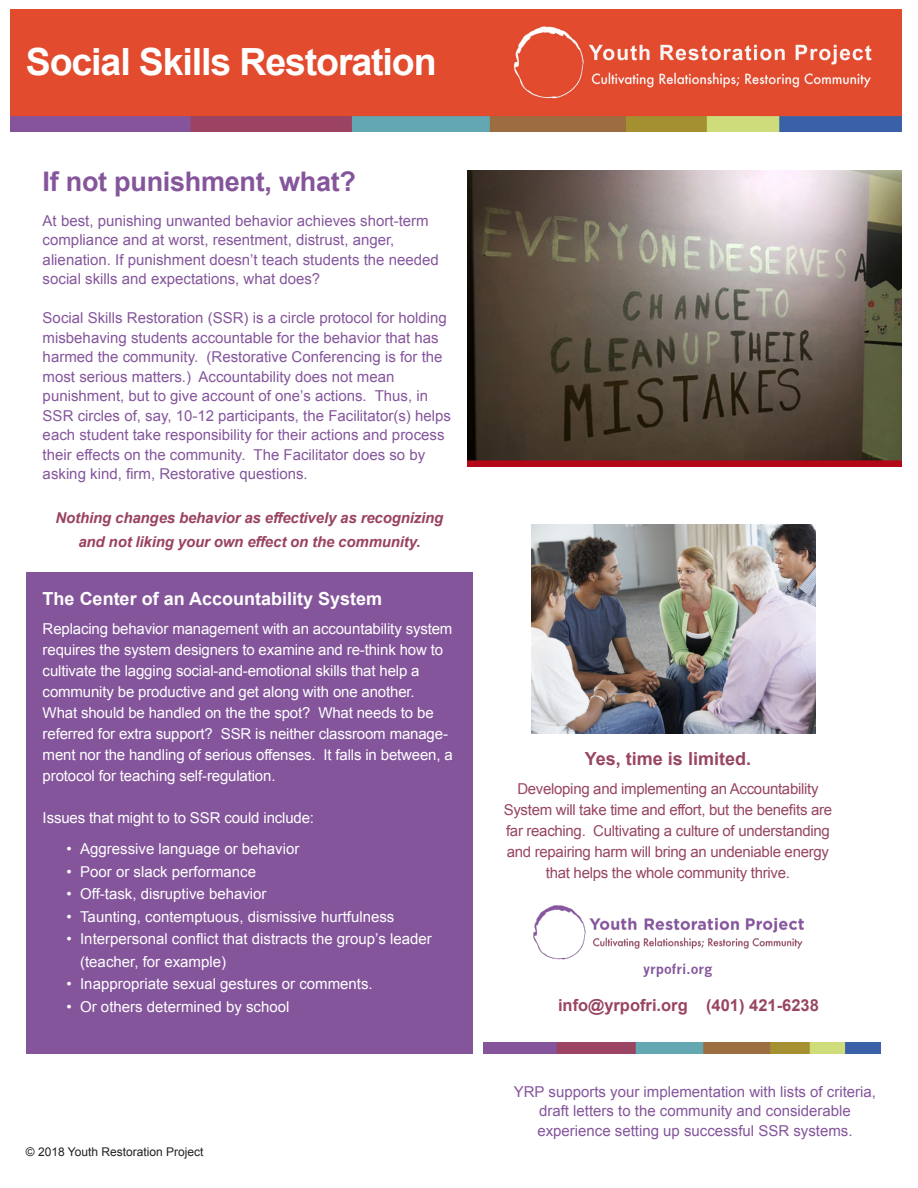
<style>
.page{position:relative;width:918px;height:1188px;background:#fff}
.page>*{position:absolute;margin:0;border:0;box-sizing:border-box;transform-origin:0 0}
.t1{font:700 37.5px "Arial";letter-spacing:-.03em;color:#fff}
.t2{font:700 27px "Arial";letter-spacing:-.01em;color:#85559c}
.t3{font:700 18px "Arial";color:#fff}
.t4{font:700 18px "Arial";color:#984562}
.t5{font:700 16.5px "Arial";color:#984562}
.t6{font:15px/19.5px "Arial";color:#85559c}
.t7{font:15px/21px "Arial";letter-spacing:-.01em;color:#fff}
.t8{font:15px/21px "Arial";letter-spacing:-.02em;color:#984562;text-align:center}
.t9{font:italic 700 15px/24px "Arial";letter-spacing:-.01em;color:#9a4262;text-align:center}
.t10{font:700 13.5px "News Gothic";color:#85559c}
.t11{font:12px "Arial";color:#231f20}
</style>
<div class="page">
<img style="left:532px;top:524px;width:284px;height:209px">
<img style="left:483px;top:1043px;width:398px;height:11px">
<img style="left:11px;top:10px;width:891px;height:121px">
<img style="left:533px;top:905px;width:271px;height:55px">
<img style="left:467px;top:170px;width:435px;height:297px">
<div style="left:26px;top:572px;width:446px;height:482px;background:#85559c"></div>
<p class="t1" style="left:26px;top:37px;width:412px">Social Skills Restoration</p>
<p class="t2" style="left:43px;top:164px;width:315px">If not punishment, what?</p>
<p class="t6" style="left:43px;top:211px;width:398px">At best, punishing unwanted behavior achieves short-term compliance and at worst, resentment, distrust, anger, alienation. If punishment doesn’t teach students the needed social skills and expectations, what does?</p>
<p class="t6" style="left:43px;top:309px;width:410px">Social Skills Restoration (SSR) is a circle protocol for holding misbehaving students accountable for the behavior that has harmed the community. (Restorative Conferencing is for the most serious matters.) Accountability does not mean punishment, but to give account of one’s actions. Thus, in SSR circles of, say, 10-12 participants, the Facilitator(s) helps each student take responsibility for their actions and process their effects on the community. The Facilitator does so by asking kind, firm, Restorative questions.</p>
<p class="t9" style="left:56px;top:506px;width:389px">Nothing changes behavior as effectively as recognizing and not liking your own effect on the community.</p>
<p class="t3" style="left:43px;top:587px;width:341px">The Center of an Accountability System</p>
<p class="t7" style="left:43px;top:618px;width:411px">Replacing behavior management with an accountability system requires the system designers to examine and re-think how to cultivate the lagging social-and-emotional skills that help a</p>
<p class="t7" style="left:43px;top:681px;width:412px">community be productive and get along with one another.<br>What should be handled on the the spot? What needs to be referred for extra support? SSR is neither classroom manage&shy;ment nor the handling of serious offenses. It falls in between, a protocol for teaching self-regulation.</p>
<p class="t7" style="left:43px;top:807px;width:273px">Issues that might to to SSR could include:</p>
<p class="t7" style="left:67px;top:839px;width:234px">• Aggressive language or behavior</p>
<p class="t7" style="left:67px;top:861px;width:191px">• Poor or slack performance</p>
<p class="t7" style="left:67px;top:884px;width:201px">• Off-task, disruptive behavior</p>
<p class="t7" style="left:67px;top:906px;width:329px">• Taunting, contemptuous, dismissive hurtfulness</p>
<p class="t7" style="left:80px;top:928px;width:353px;line-height:22.5px;text-indent:-14px">• Interpersonal conflict that distracts the group’s leader (teacher, for example)</p>
<p class="t7" style="left:67px;top:974px;width:308px">• Inappropriate sexual gestures or comments.</p>
<p class="t7" style="left:67px;top:996px;width:224px">• Or others determined by school</p>
<p class="t11" style="left:26px;top:1144px;width:179px">© 2018 Youth Restoration Project</p>
<p class="t4" style="left:585px;top:747px;width:168px">Yes, time is limited.</p>
<p class="t8" style="left:504px;top:778px;width:330px">Developing and implementing an Accountability System will take time and effort, but the benefits are far reaching. Cultivating a culture of understanding and repairing harm will bring an undeniable energy that helps the whole community thrive.</p>
<p class="t10" style="left:643px;top:961px;width:70px">yrpofri.org</p>
<p class="t5" style="left:558px;top:994px;width:262px">info@yrpofri.org (401) 421-6238</p>
<p class="t6" style="left:514px;top:1082px;width:364px;text-align:center">YRP supports your implementation with lists of criteria, draft letters to the community and considerable</p>
<p class="t6" style="left:537px;top:1121px;width:317px">experience setting up successful SSR systems.</p>
</div>
